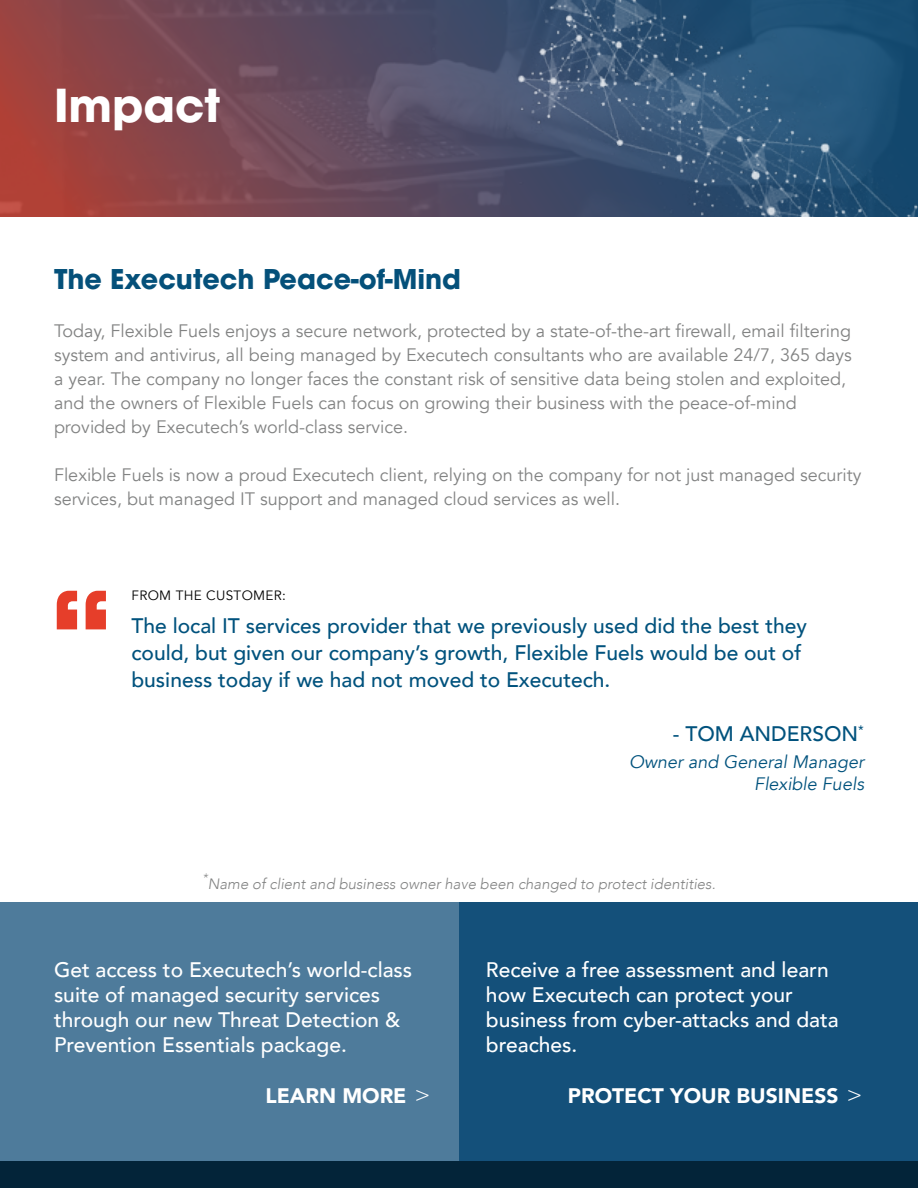
<style>
.page{position:relative;width:918px;height:1188px;background:#fff}
.page>*{position:absolute;margin:0;border:0;box-sizing:border-box;transform-origin:0 0}
.t1{font:700 116.85px "Avant Garde";color:#e63e2a}
.t2{font:700 45px "Avant Garde";color:#fff}
.t3{font:700 27px "Avant Garde";color:#04507a}
.t4{font:500 21px/25.2px "Avenir";color:#fff}
.t5{font:500 21px/27px "Avenir";color:#00527d}
.t6{font:900 21px "Avenir";color:#fff}
.t7{font:18px/24px "Avenir";color:#828383}
.t8{font:italic 18px/21.6px "Avenir";color:#00527d;text-align:right}
.t9{font:italic 300 15px "Avenir";color:#828383}
.t10{font:13.5px "Avenir";letter-spacing:.025em;color:#000}
.t11{font:italic 300 12.3px "Avenir";color:#828383}
.s1{font-family:"Adobe Myungjo Std";font-weight:500}
</style>
<div class="page">
<div style="left:0;top:1161px;width:918px;height:27px;background:#032439"></div>
<svg style="left:0;top:0;width:411px;height:216px;background:#7c4751"></svg>
<img style="left:411px;top:0;width:507px;height:216px">
<div style="left:0;top:902px;width:459px;height:259px;background:#4e7b9b"></div>
<div style="left:459px;top:902px;width:459px;height:259px;background:#14507a"></div>
<h2 class="t2" style="left:54px;top:76px;width:168px">Impact</h2>
<h3 class="t3" style="left:54px;top:262px;width:409px">The Executech Peace-of-Mind</h3>
<p class="t7" style="left:54px;top:319px;width:799px">Today, Flexible Fuels enjoys a secure network, protected by a state-of-the-art firewall, email filtering system and antivirus, all being managed by Executech consultants who are available 24/7, 365 days a year. The company no longer faces the constant risk of sensitive data being stolen and exploited, and the owners of Flexible Fuels can focus on growing their business with the peace-of-mind provided by Executech’s world-class service.</p>
<p class="t7" style="left:54px;top:463px;width:809px">Flexible Fuels is now a proud Executech client, relying on the company for not just managed security services, but managed IT support and managed cloud services as well.</p>
<h1 class="t1" style="left:49px;top:558px;width:66px">“</h1>
<p class="t10" style="left:131px;top:587px;width:156px">FROM THE CUSTOMER:</p>
<p class="t5" style="left:131px;top:611px;width:677px">The local IT services provider that we previously used did the best they could, but given our company’s growth, Flexible Fuels would be out of business today if we had not moved to Executech.</p>
<p class="t5" style="left:673px;top:719px;width:193px">- TOM ANDERSON<sup>*</sup></p>
<p class="t8" style="left:629px;top:752px;width:236px">Owner and General Manager<br>Flexible Fuels</p>
<p class="t11" style="left:202px;top:870px;width:7px">*</p>
<p class="t9" style="left:208px;top:875px;width:509px">Name of client and business owner have been changed to protect identities.</p>
<p class="t4" style="left:54px;top:956px;width:360px">Get access to Executech’s world-class suite of managed security services through our new Threat Detection &amp; Prevention Essentials package.</p>
<p class="t6" style="left:265px;top:1077px;width:168px">LEARN MORE <span class="s1">&gt;</span></p>
<p class="t4" style="left:486px;top:956px;width:354px">Receive a free assessment and learn how Executech can protect your business from cyber-attacks and data breaches.</p>
<p class="t6" style="left:568px;top:1077px;width:298px">PROTECT YOUR BUSINESS <span class="s1">&gt;</span></p>
</div>
